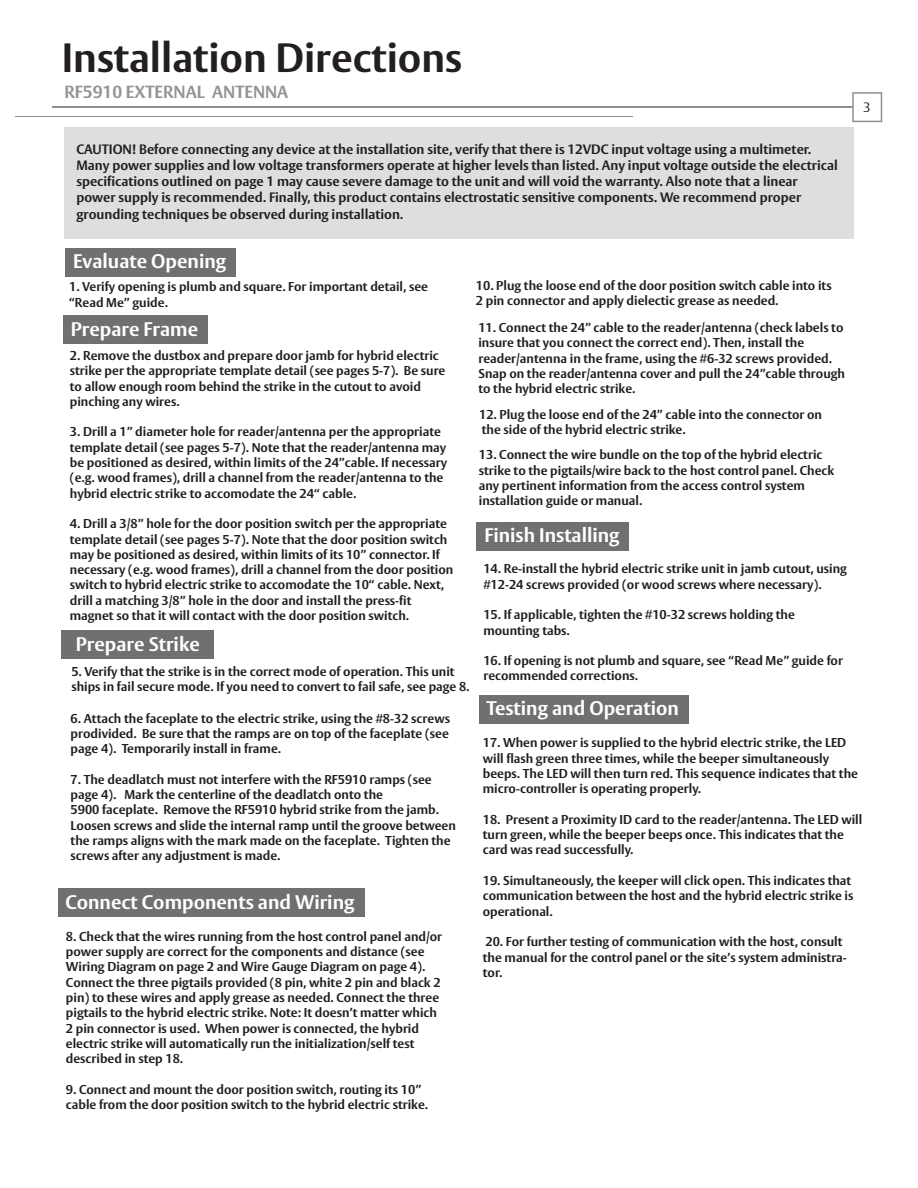
<style>
.page{position:relative;width:918px;height:1188px;background:#fff}
.page>*{position:absolute;margin:0;border:0;box-sizing:border-box;transform-origin:0 0}
.t1{font:700 40.5px "ASSA Vesta";color:#231f20}
.t2{font:700 19.5px "ASSA Vesta";color:#fff}
.t3{font:700 17.4px "ASSA Vesta";color:#939394}
.t4{font:700 13.5px/16.2px "ASSA Vesta";color:#231f20}
.t5{font:300 13.5px "ASSA Vesta";color:#231f20}
.t6{font:700 12.75px/15.3px "ASSA Vesta";color:#231f20}
</style>
<div class="page">
<div style="left:63px;top:316px;width:145px;height:28px;background:#6f7070"></div>
<div style="left:58px;top:889px;width:307px;height:28px;background:#6f7070"></div>
<hr style="left:52px;top:107px;width:816px;height:1px;background:#8e8f8f">
<svg style="left:852px;top:92px;width:30px;height:30px"></svg>
<hr style="left:15px;top:116px;width:618px;height:1px;background:#8e8f8f">
<div style="left:64px;top:127px;width:789px;height:111px;background:#dddee0"></div>
<div style="left:476px;top:522px;width:153px;height:28px;background:#6f7070"></div>
<div style="left:479px;top:695px;width:210px;height:28px;background:#6f7070"></div>
<div style="left:65px;top:248px;width:171px;height:28px;background:#6f7070"></div>
<div style="left:61px;top:631px;width:153px;height:28px;background:#6f7070"></div>
<h1 class="t1" style="left:62px;top:33px;width:402px">Installation Directions</h1>
<h3 class="t3" style="left:64px;top:81px;width:225px">RF5910 EXTERNAL ANTENNA</h3>
<p class="t4" style="left:76px;top:142px;width:763px">CAUTION! Before connecting any device at the installation site, verify that there is 12VDC input voltage using a multimeter.<br>Many power supplies and low voltage transformers operate at higher levels than listed. Any input voltage outside the electrical specifications outlined on page 1 may cause severe damage to the unit and will void the warranty. Also note that a linear power supply is recommended. Finally, this product contains electrostatic sensitive components. We recommend proper grounding techniques be observed during installation.</p>
<h2 class="t2" style="left:73px;top:250px;width:155px">Evaluate Opening</h2>
<p class="t6" style="left:69px;top:280px;width:360px">1. Verify opening is plumb and square. For important detail, see “Read Me” guide.</p>
<p class="t6" style="left:476px;top:278px;width:357px">10. Plug the loose end of the door position switch cable into its<br>2 pin connector and apply dielectic grease as needed.</p>
<p class="t5" style="left:863px;top:99px;width:9px">3</p>
<h2 class="t2" style="left:71px;top:317px;width:129px">Prepare Frame</h2>
<p class="t6" style="left:70px;top:348px;width:377px">2. Remove the dustbox and prepare door jamb for hybrid electric strike per the appropriate template detail (see pages 5-7). Be sure to allow enough room behind the strike in the cutout to avoid pinching any wires.</p>
<p class="t6" style="left:70px;top:425px;width:379px">3. Drill a 1” diameter hole for reader/antenna per the appropriate template detail (see pages 5-7). Note that the reader/antenna may be positioned as desired, within limits of the 24”cable. If necessary (e.g. wood frames), drill a channel from the reader/antenna to the hybrid electric strike to accomodate the 24“ cable.</p>
<p class="t6" style="left:70px;top:517px;width:385px">4. Drill a 3/8” hole for the door position switch per the appropriate template detail (see pages 5-7). Note that the door position switch may be positioned as desired, within limits of its 10” connector. If necessary (e.g. wood frames), drill a channel from the door position switch to hybrid electric strike to accomodate the 10“ cable. Next, drill a matching 3/8” hole in the door and install the press-fit magnet so that it will contact with the door position switch.</p>
<h2 class="t2" style="left:76px;top:632px;width:125px">Prepare Strike</h2>
<p class="t6" style="left:71px;top:664px;width:400px">5. Verify that the strike is in the correct mode of operation. This unit ships in fail secure mode. If you need to convert to fail safe, see page 8.</p>
<p class="t6" style="left:71px;top:711px;width:381px;text-align:justify">6. Attach the faceplate to the electric strike, using the #8-32 screws prodivided. Be sure that the ramps are on top of the faceplate (see page 4). Temporarily install in frame.</p>
<p class="t6" style="left:71px;top:772px;width:387px">7. The deadlatch must not interfere with the RF5910 ramps (see page 4). Mark the centerline of the deadlatch onto the<br>5900 faceplate. Remove the RF5910 hybrid strike from the jamb.<br>Loosen screws and slide the internal ramp until the groove between the ramps aligns with the mark made on the faceplate. Tighten the screws after any adjustment is made.</p>
<h2 class="t2" style="left:65px;top:890px;width:291px">Connect Components and Wiring</h2>
<p class="t6" style="left:66px;top:929px;width:378px">8. Check that the wires running from the host control panel and/or power supply are correct for the components and distance (see Wiring Diagram on page 2 and Wire Gauge Diagram on page 4).<br>Connect the three pigtails provided (8 pin, white 2 pin and black 2 pin) to these wires and apply grease as needed. Connect the three pigtails to the hybrid electric strike. Note: It doesn’t matter which 2 pin connector is used. When power is connected, the hybrid electric strike will automatically run the initialization/self test described in step 18.</p>
<p class="t6" style="left:66px;top:1082px;width:364px">9. Connect and mount the door position switch, routing its 10” cable from the door position switch to the hybrid electric strike.</p>
<p class="t6" style="left:478px;top:321px;width:368px">11. Connect the 24” cable to the reader/antenna (check labels to insure that you connect the correct end). Then, install the reader/antenna in the frame, using the #6-32 screws provided.<br>Snap on the reader/antenna cover and pull the 24”cable through to the hybrid electric strike.</p>
<p class="t6" style="left:479px;top:408px;width:344px">12. Plug the loose end of the 24” cable into the connector on the side of the hybrid electric strike.</p>
<p class="t6" style="left:479px;top:448px;width:357px">13. Connect the wire bundle on the top of the hybrid electric strike to the pigtails/wire back to the host control panel. Check any pertinent information from the access control system installation guide or manual.</p>
<h2 class="t2" style="left:484px;top:523px;width:137px">Finish Installing</h2>
<p class="t6" style="left:483px;top:562px;width:365px">14. Re-install the hybrid electric strike unit in jamb cutout, using #12-24 screws provided (or wood screws where necessary).</p>
<p class="t6" style="left:483px;top:608px;width:313px">15. If applicable, tighten the #10-32 screws holding the mounting tabs.</p>
<p class="t6" style="left:483px;top:653px;width:361px">16. If opening is not plumb and square, see “Read Me” guide for recommended corrections.</p>
<h2 class="t2" style="left:487px;top:697px;width:194px">Testing and Operation</h2>
<p class="t6" style="left:483px;top:736px;width:377px">17. When power is supplied to the hybrid electric strike, the LED will flash green three times, while the beeper simultaneously beeps. The LED will then turn red. This sequence indicates that the micro-controller is operating properly.</p>
<p class="t6" style="left:483px;top:812px;width:381px">18. Present a Proximity ID card to the reader/antenna. The LED will turn green, while the beeper beeps once. This indicates that the card was read successfully.</p>
<p class="t6" style="left:483px;top:873px;width:372px">19. Simultaneously, the keeper will click open. This indicates that communication between the host and the hybrid electric strike is operational.</p>
<p class="t6" style="left:483px;top:935px;width:366px">20. For further testing of communication with the host, consult the manual for the control panel or the site’s system administra&shy;tor.</p>
</div>
